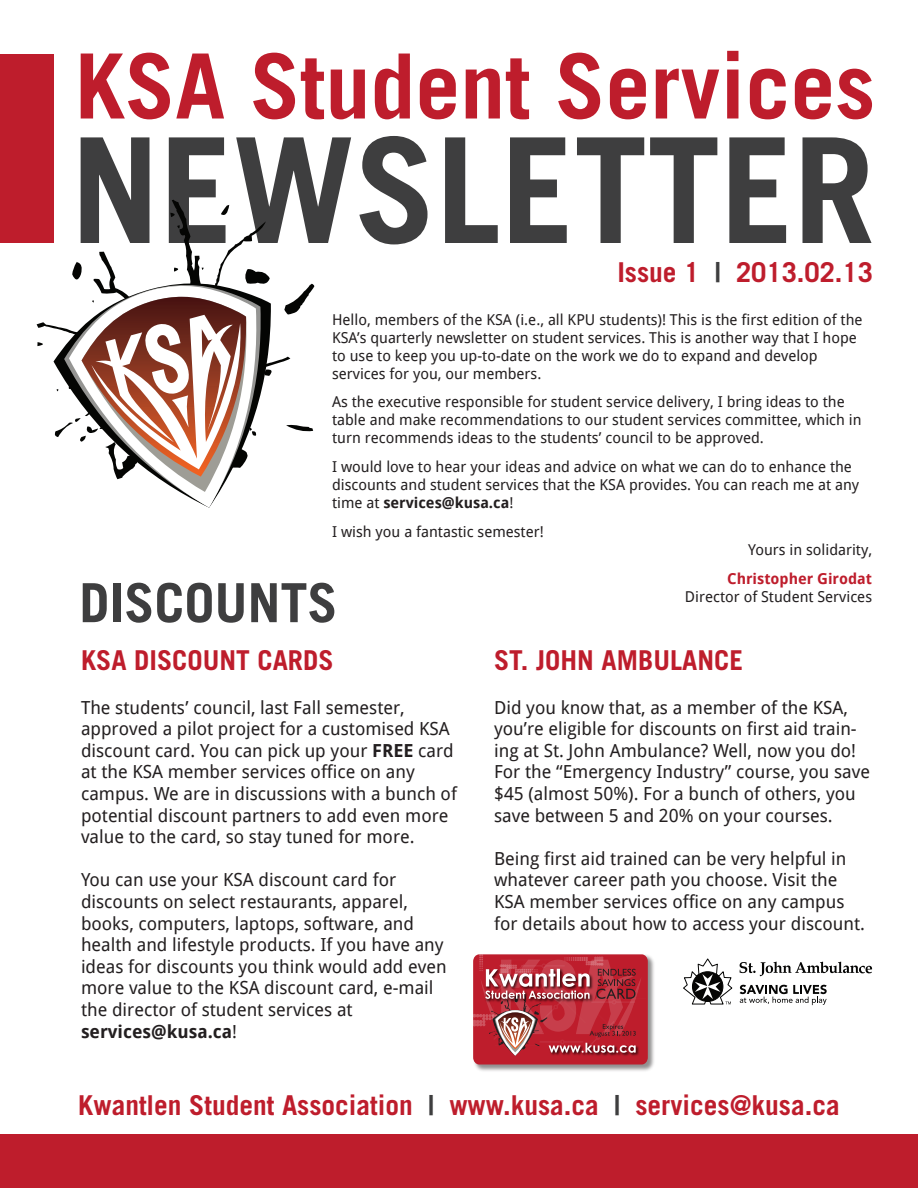
<style>
.page{position:relative;width:918px;height:1188px;background:#fff}
.page>*{position:absolute;margin:0;border:0;box-sizing:border-box;transform-origin:0 0}
.t1{font:700 146.25px "Trade Gothic LT Std";color:#3e3e3f}
.t2{font:700 90px "Trade Gothic LT Std";color:#be1d2c}
.t3{font:700 54px "Trade Gothic LT Std";color:#3e3e3f}
.t4{font:700 27.3px "Trade Gothic LT Std";color:#be1d2c}
.t5{font:18px/21.6px "Droid Sans";color:#231f20}
.t6{font:15px/18px "Droid Sans";color:#231f20}
.t7{font:700 15px "Droid Sans";color:#be1d2c}
.s1{color:#3e3e3f}
.s2{font-weight:700}
</style>
<div class="page">
<div style="left:0;top:54px;width:54px;height:189px;background:#be1d2c"></div>
<div style="left:0;top:1134px;width:918px;height:54px;background:#be1d2c"></div>
<svg style="left:37px;top:200px;width:277px;height:232px"></svg>
<svg style="left:54px;top:279px;width:218px;height:158px"></svg>
<svg style="left:64px;top:281px;width:199px;height:156px"></svg>
<svg style="left:69px;top:282px;width:190px;height:226px"></svg>
<svg style="left:683px;top:958px;width:50px;height:47px"></svg>
<svg style="left:739px;top:962px;width:133px;height:15px"></svg>
<svg style="left:740px;top:985px;width:87px;height:20px"></svg>
<img style="left:475px;top:955px;width:179px;height:116px">
<svg style="left:473px;top:954px;width:175px;height:111px;background:#ba3f4a"></svg>
<h2 class="t2" style="left:75px;top:31px;width:802px">KSA Student Services</h2>
<h1 class="t1" style="left:70px;top:101px;width:806px">NEWSLETTER</h1>
<h3 class="t4" style="left:617px;top:255px;width:257px">Issue 1 <span class="s1">|</span> 2013.02.13</h3>
<p class="t6" style="left:332px;top:310px;width:532px">Hello, members of the KSA (i.e., all KPU students)! This is the first edition of the KSA’s quarterly newsletter on student services. This is another way that I hope to use to keep you up-to-date on the work we do to expand and develop services for you, our members.</p>
<p class="t6" style="left:332px;top:393px;width:531px">As the executive responsible for student service delivery, I bring ideas to the table and make recommendations to our student services committee, which in turn recommends ideas to the students’ council to be approved.</p>
<p class="t6" style="left:332px;top:458px;width:529px">I would love to hear your ideas and advice on what we can do to enhance the discounts and student services that the KSA provides. You can reach me at any time at <span class="s2">services@kusa.ca</span>!</p>
<p class="t6" style="left:332px;top:523px;width:213px">I wish you a fantastic semester!</p>
<p class="t6" style="left:748px;top:541px;width:125px">Yours in solidarity,</p>
<p class="t7" style="left:727px;top:569px;width:146px">Christopher Girodat</p>
<p class="t6" style="left:685px;top:587px;width:189px">Director of Student Services</p>
<h3 class="t3" style="left:79px;top:570px;width:260px">DISCOUNTS</h3>
<h3 class="t4" style="left:81px;top:644px;width:254px">KSA DISCOUNT CARDS</h3>
<p class="t5" style="left:81px;top:696px;width:377px">The students’ council, last Fall semester, approved a pilot project for a customised KSA discount card. You can pick up your <span class="s2">FREE</span> card at the KSA member services office on any campus. We are in discussions with a bunch of potential discount partners to add even more value to the card, so stay tuned for more.</p>
<p class="t5" style="left:81px;top:869px;width:367px">You can use your KSA discount card for discounts on select restaurants, apparel, books, computers, laptops, software, and health and lifestyle products. If you have any ideas for discounts you think would add even more value to the KSA discount card, e-mail the director of student services at <span class="s2">services@kusa.ca</span>!</p>
<h3 class="t4" style="left:494px;top:644px;width:250px">ST. JOHN AMBULANCE</h3>
<p class="t5" style="left:494px;top:696px;width:377px">Did you know that, as a member of the KSA, you’re eligible for discounts on first aid train&shy;ing at St. John Ambulance? Well, now you do!<br>For the “Emergency Industry” course, you save $45 (almost 50%). For a bunch of others, you save between 5 and 20% on your courses.</p>
<p class="t5" style="left:494px;top:848px;width:372px">Being first aid trained can be very helpful in whatever career path you choose. Visit the KSA member services office on any campus for details about how to access your discount.</p>
<h3 class="t4" style="left:78px;top:1089px;width:763px">Kwantlen Student Association <span class="s1">|</span> www.kusa.ca <span class="s1">|</span> services@kusa.ca</h3>
</div>
